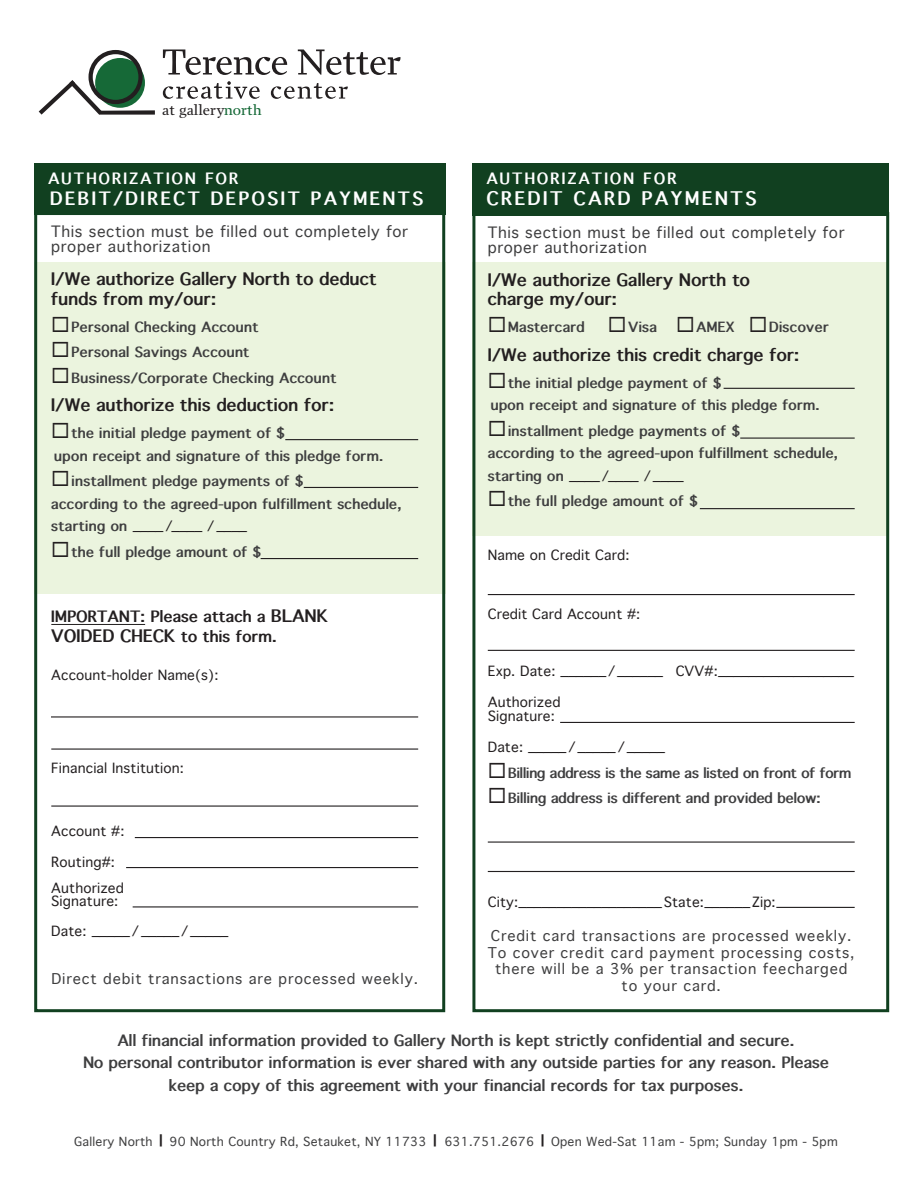
<style>
.page{position:relative;width:918px;height:1188px;background:#fff}
.page>*{position:absolute;margin:0;border:0;box-sizing:border-box;transform-origin:0 0}
.page_2_headers{font:700 18px "Thonburi";letter-spacing:.15em;color:#fff}
.page_2_headers-2{font:700 17.7px "Thonburi";letter-spacing:.15em;color:#fff}
.I_We_Prefer_Head{font:700 16.5px/19.5px "Thonburi";letter-spacing:.02em;color:#231f20}
.bottom_contact{font:700 15px/22.5px "Thonburi";letter-spacing:.02em;color:#3e3e3f;text-align:center}
.top_descrip{font:300 15px/15px "Thonburi";letter-spacing:.04em;color:#3e3e3f}
.page_2_headers-3{font:700 15px "Thonburi";letter-spacing:.15em;color:#fff}
.t1{font:700 15px "Thonburi";letter-spacing:.02em;color:#231f20}
.t2{font:14.7px "Prensa";color:#231f20}
.bottom___note{font:300 14.25px/16.5px "Thonburi";letter-spacing:.06em;color:#3e3e3f;text-align:center}
.t3{font:700 13.5px/22.5px "Thonburi";letter-spacing:.03em;color:#3e3e3f}
.t4{font:13.5px "Thonburi";letter-spacing:.01em;color:#231f20}
.t5{font:700 13.5px "Thonburi";color:#3e3e3f}
.t6{font:700 13.5px "Thonburi";letter-spacing:.01em;color:#3e3e3f}
.bottom_contact-2{font:300 12px "Thonburi";letter-spacing:.02em;color:#3e3e3f}
.s1{color:#136735}
.s2{color:#231f20}
.s3{font-weight:400;color:#231f20}
.s4{font-size:16.5px}
.s5{font-size:15px}
.s6{font-weight:700;font-size:15px;color:#231f20}
</style>
<div class="page">
<div style="left:34px;top:262px;width:412px;height:332px;background:#ebf4de"></div>
<div style="left:472px;top:262px;width:417px;height:274px;background:#ebf4de"></div>
<div style="left:34px;top:212px;width:411px;height:800px;border:3px solid #114020"></div>
<div style="left:472px;top:212px;width:417px;height:800px;border:3px solid #114020"></div>
<div style="left:34px;top:163px;width:412px;height:30px;background:#114020"></div>
<div style="left:34px;top:182px;width:412px;height:33px;background:#114020"></div>
<div style="left:472px;top:163px;width:418px;height:30px;background:#114020"></div>
<div style="left:472px;top:182px;width:418px;height:33px;background:#114020"></div>
<div style="left:99px;top:110px;width:56px;height:5px;background:#231f20"></div>
<svg style="left:39px;top:50px;width:104px;height:65px"></svg>
<svg style="left:163px;top:81px;width:97px;height:18px"></svg>
<svg style="left:271px;top:83px;width:77px;height:16px"></svg>
<svg style="left:163px;top:49px;width:124px;height:26px"></svg>
<svg style="left:298px;top:49px;width:103px;height:26px"></svg>
<hr style="left:285px;top:439px;width:133px;height:1px;background:#231f20">
<hr style="left:304px;top:487px;width:114px;height:1px;background:#231f20">
<hr style="left:261px;top:558px;width:157px;height:1px;background:#231f20">
<hr style="left:51px;top:748px;width:367px;height:2px;background:#231f20">
<hr style="left:51px;top:716px;width:367px;height:2px;background:#231f20">
<hr style="left:51px;top:806px;width:367px;height:1px;background:#231f20">
<hr style="left:135px;top:837px;width:283px;height:1px;background:#231f20">
<hr style="left:126px;top:867px;width:292px;height:1px;background:#231f20">
<hr style="left:133px;top:906px;width:285px;height:2px;background:#231f20">
<hr style="left:724px;top:388px;width:131px;height:1px;background:#231f20">
<hr style="left:700px;top:508px;width:155px;height:1px;background:#231f20">
<hr style="left:488px;top:594px;width:367px;height:1px;background:#231f20">
<hr style="left:488px;top:650px;width:367px;height:1px;background:#231f20">
<hr style="left:560px;top:722px;width:295px;height:1px;background:#231f20">
<hr style="left:488px;top:842px;width:367px;height:1px;background:#231f20">
<hr style="left:488px;top:871px;width:367px;height:1px;background:#231f20">
<hr style="left:776px;top:907px;width:79px;height:1px;background:#231f20">
<hr style="left:740px;top:438px;width:115px;height:1px;background:#231f20">
<hr style="left:51px;top:624px;width:94px;height:1px;background:#231f20">
<p class="t2" style="left:162px;top:101px;width:101px">at gallery<span class="s1">north</span></p>
<p class="page_2_headers-3" style="left:48px;top:170px;width:191px">AUTHORIZATION FOR</p>
<p class="page_2_headers-2" style="left:50px;top:188px;width:375px">DEBIT/DIRECT DEPOSIT PAYMENTS</p>
<p class="top_descrip" style="left:51px;top:224px;width:358px">This section must be filled out completely for proper authorization</p>
<p class="I_We_Prefer_Head" style="left:51px;top:270px;width:327px">I/We authorize Gallery North to deduct funds from my/our:</p>
<p class="t3" style="left:51px;top:316px;width:209px"><span class="s2">◻</span>Personal Checking Account</p>
<p class="t3" style="left:51px;top:341px;width:199px"><span class="s2">◻</span>Personal Savings Account</p>
<p class="t3" style="left:51px;top:367px;width:287px"><span class="s2">◻</span>Business/Corporate Checking Account</p>
<p class="I_We_Prefer_Head" style="left:51px;top:396px;width:284px">I/We authorize this deduction for:</p>
<p class="t3" style="left:51px;top:422px;width:333px"><span class="s2">◻</span>the initial pledge payment of $<br>upon receipt and signature of this pledge form.</p>
<p class="t3" style="left:51px;top:470px;width:352px"><span class="s2">◻</span>installment pledge payments of $<br>according to the agreed-upon fulfillment schedule, starting on <span class="s3">____ /____ / ____</span></p>
<p class="t3" style="left:51px;top:541px;width:212px"><span class="s2">◻</span>the full pledge amount of $</p>
<p class="t1" style="left:51px;top:608px;width:278px">IMPORTANT: Please attach a <span class="s4">BLANK</span></p>
<p class="I_We_Prefer_Head" style="left:51px;top:627px;width:227px">VOIDED CHECK <span class="s5">to this form.</span></p>
<p class="t4" style="left:51px;top:667px;width:169px">Account-holder Name(s):</p>
<p class="t4" style="left:51px;top:760px;width:134px">Financial Institution:</p>
<p class="page_2_headers-3" style="left:487px;top:170px;width:191px">AUTHORIZATION FOR</p>
<p class="page_2_headers" style="left:487px;top:189px;width:271px">CREDIT CARD PAYMENTS</p>
<p class="top_descrip" style="left:488px;top:225px;width:358px">This section must be filled out completely for proper authorization</p>
<p class="I_We_Prefer_Head" style="left:488px;top:270px;width:264px">I/We authorize Gallery North to charge my/our:</p>
<p class="t3" style="left:488px;top:316px;width:342px"><span class="s2">◻</span>Mastercard <span class="s2">◻</span>Visa <span class="s2">◻</span>AMEX <span class="s2">◻</span>Discover</p>
<p class="I_We_Prefer_Head" style="left:488px;top:345px;width:313px">I/We authorize this credit charge for:</p>
<p class="t3" style="left:488px;top:372px;width:333px"><span class="s2">◻</span>the initial pledge payment of $<br>upon receipt and signature of this pledge form.</p>
<p class="t3" style="left:488px;top:420px;width:352px"><span class="s2">◻</span>installment pledge payments of $<br>according to the agreed-upon fulfillment schedule, starting on <span class="s3">____ /____ / ____</span></p>
<p class="t3" style="left:488px;top:490px;width:212px"><span class="s2">◻</span>the full pledge amount of $</p>
<p class="t4" style="left:488px;top:548px;width:143px">Name on Credit Card:</p>
<p class="t4" style="left:488px;top:606px;width:154px">Credit Card Account #:</p>
<p class="t4" style="left:488px;top:663px;width:368px">Exp. Date: ______ / ______ CVV#:__________________</p>
<p class="t4" style="left:488px;top:695px;width:74px">Authorized</p>
<p class="t4" style="left:488px;top:708px;width:69px">Signature:</p>
<p class="t4" style="left:488px;top:740px;width:179px">Date: _____ / _____ / _____</p>
<p class="t5" style="left:488px;top:765px;width:365px"><span class="s2">◻</span>Billing address is the same as listed on front of form</p>
<p class="t6" style="left:488px;top:791px;width:334px"><span class="s2">◻</span>Billing address is different and provided below:</p>
<p class="t4" style="left:51px;top:823px;width:75px">Account #:</p>
<p class="t4" style="left:51px;top:855px;width:65px">Routing#:</p>
<p class="t4" style="left:51px;top:880px;width:74px">Authorized</p>
<p class="t4" style="left:51px;top:894px;width:69px">Signature:</p>
<p class="t4" style="left:51px;top:924px;width:179px">Date: _____ / _____ / _____</p>
<p class="bottom___note" style="left:51px;top:971px;width:368px">Direct debit transactions are processed weekly.</p>
<p class="t4" style="left:488px;top:894px;width:289px">City:___________________ State:______ Zip:</p>
<p class="bottom___note" style="left:488px;top:928px;width:368px">Credit card transactions are processed weekly.<br>To cover credit card payment processing costs, there will be a 3% per transaction feecharged to your card.</p>
<p class="bottom_contact" style="left:83px;top:1029px;width:747px">All financial information provided to Gallery North is kept strictly confidential and secure.<br>No personal contributor information is ever shared with any outside parties for any reason. Please keep a copy of this agreement with your financial records for tax purposes.</p>
<p class="bottom_contact-2" style="left:74px;top:1135px;width:765px">Gallery North <span class="s6">|</span> 90 North Country Rd, Setauket, NY 11733 <span class="s6">|</span> 631.751.2676 <span class="s6">|</span> Open Wed-Sat 11am - 5pm; Sunday 1pm - 5pm</p>
</div>
